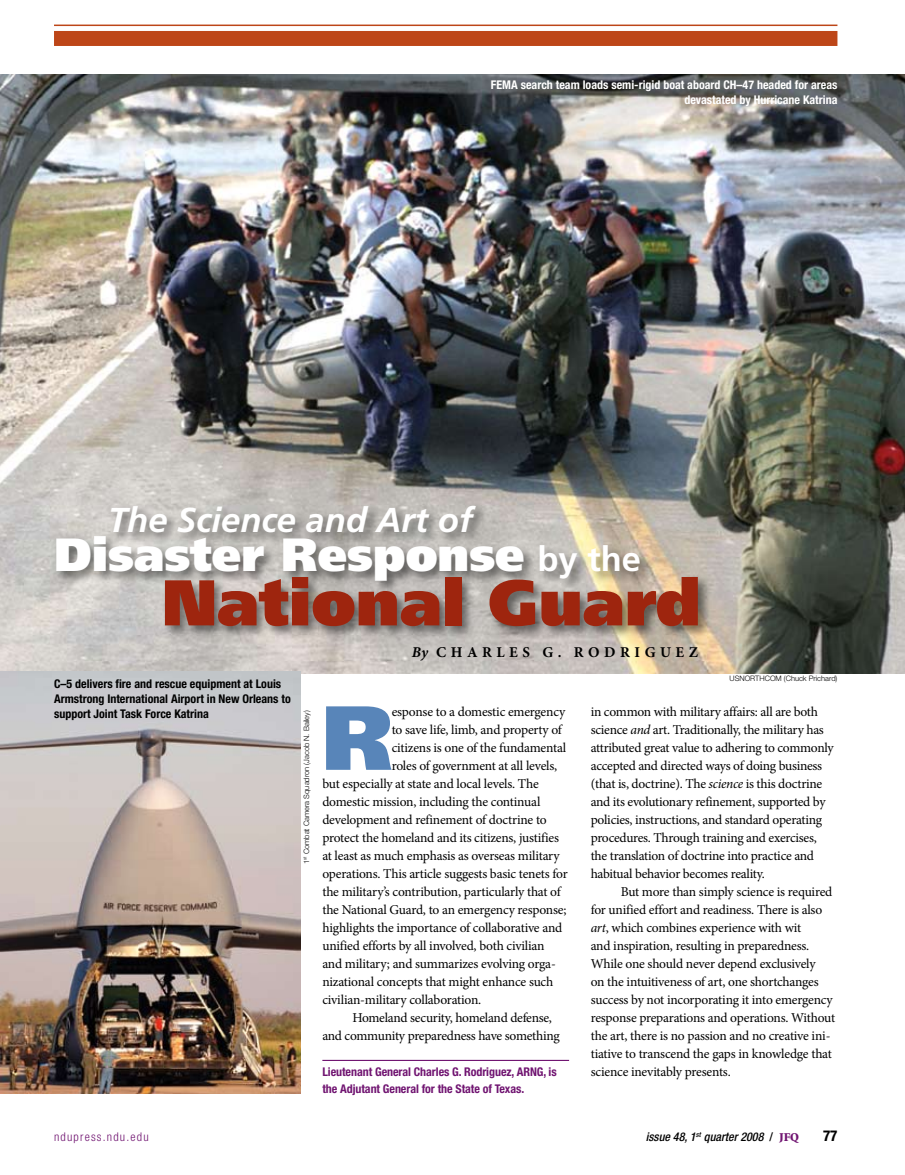
<style>
.page{position:relative;width:905px;height:1175px;background:#fff}
.page>*{position:absolute;margin:0;border:0;box-sizing:border-box;transform-origin:0 0}
.t1{font:900 90.9px "Frutiger LT Std";color:#5885b9}
.t2{font:900 64.5px "Frutiger LT Std";color:#9e250e}
.t3{font:900 46.5px "Frutiger LT Std";color:#fff}
.t4{font:italic 700 34.5px "Frutiger LT Std";color:#fff}
.t5{font:700 15px "Minion Pro";letter-spacing:.3em;color:#000}
.t6{font:700 condensed 15px "Helvetica Neue LT Std";color:#000}
.t7{font:13.5px/18px "Minion Pro";letter-spacing:-.02em;color:#000}
.t8{font:700 condensed 12px/15px "Helvetica Neue LT Std";color:#000}
.t9{font:700 condensed 12px/15px "Helvetica Neue LT Std";color:#fff;text-align:right}
.t10{font:700 condensed 12px/16.5px "Helvetica Neue LT Std";letter-spacing:-.005em;color:#701471}
.t11{font:italic 500 condensed 12px "Helvetica Neue LT Std";color:#000}
.t12{font:300 condensed 12px "Helvetica Neue LT Std";letter-spacing:.1em;color:#701471}
.t13{font:300 7.5px "Helvetica Neue LT Std";color:#000}
.s1{font-weight:700;font-size:34.5px}
.s2{font-style:italic}
.s3{font-style:normal}
.s4{font-family:"Minion Std";font-weight:900;font-style:normal;font-stretch:normal;color:#701471}
</style>
<div class="page">
<div style="left:54px;top:31px;width:783px;height:15px;background:#bd4618"></div>
<hr style="left:54px;top:25px;width:783px;height:1px;background:#bd4618">
<img style="left:0;top:74px;width:904px;height:599px">
<div style="left:52px;top:502px;width:661px;height:139px;background:#000;opacity:.5"></div>
<hr style="left:322px;top:1059px;width:247px;height:2px;background:#701471">
<img style="left:0;top:671px;width:301px;height:423px">
<p class="t9" style="left:491px;top:77px;width:348px">FEMA search team loads semi-rigid boat aboard CH–47 headed for areas devastated by Hurricane Katrina</p>
<h3 class="t4" style="left:108px;top:500px;width:366px">The Science and Art of</h3>
<h3 class="t3" style="left:54px;top:526px;width:588px">Disaster Response <span class="s1">by the</span></h3>
<h2 class="t2" style="left:162px;top:563px;width:540px">National Guard</h2>
<p class="t5" style="left:412px;top:642px;width:287px"><span class="s2">By</span> CHAR LES G. RODR IGUEZ</p>
<p class="t8" style="left:54px;top:676px;width:238px">C–5 delivers fire and rescue equipment at Louis<br>Armstrong International Airport in New Orleans to support Joint Task Force Katrina</p>
<p class="t13" style="left:302px;top:864px;width:155px;rotate:-90deg">1<sup>st</sup> Combat Camera Squadron (Jacob N. Bailey)</p>
<h1 class="t1" style="left:322px;top:682px;width:72px">R</h1>
<p class="t7" style="left:392px;top:702px;width:175px">esponse to a domestic emergency</p>
<p class="t7" style="left:392px;top:720px;width:172px">to save life, limb, and property of</p>
<p class="t7" style="left:392px;top:738px;width:176px">citizens is one of the fundamental</p>
<p class="t7" style="left:392px;top:756px;width:167px">roles of government at all levels,</p>
<p class="t7" style="left:322px;top:774px;width:218px">but especially at state and local levels. The</p>
<p class="t7" style="left:322px;top:792px;width:219px">domestic mission, including the continual</p>
<p class="t7" style="left:322px;top:810px;width:226px">development and refinement of doctrine to</p>
<p class="t7" style="left:322px;top:828px;width:238px">protect the homeland and its citizens, justifies</p>
<p class="t7" style="left:322px;top:846px;width:239px">at least as much emphasis as overseas military</p>
<p class="t7" style="left:322px;top:864px;width:247px">operations. This article suggests basic tenets for</p>
<p class="t7" style="left:322px;top:882px;width:240px">the military’s contribution, particularly that of</p>
<p class="t7" style="left:322px;top:900px;width:246px">the National Guard, to an emergency response;</p>
<p class="t7" style="left:322px;top:918px;width:241px">highlights the importance of collaborative and</p>
<p class="t7" style="left:322px;top:936px;width:224px">unified efforts by all involved, both civilian</p>
<p class="t7" style="left:322px;top:954px;width:235px">and military; and summarizes evolving orga-</p>
<p class="t7" style="left:322px;top:972px;width:232px">nizational concepts that might enhance such</p>
<p class="t7" style="left:322px;top:990px;width:160px">civilian-military collaboration.</p>
<p class="t7" style="left:352px;top:1008px;width:201px">Homeland security, homeland defense,</p>
<p class="t7" style="left:322px;top:1026px;width:239px">and community preparedness have something</p>
<p class="t10" style="left:322px;top:1063px;width:236px">Lieutenant General Charles G. Rodriguez, ARNG, is the Adjutant General for the State of Texas.</p>
<p class="t13" style="left:729px;top:674px;width:109px">USNORTHCOM (Chuck Prichard)</p>
<p class="t7" style="left:590px;top:702px;width:244px">in common with military affairs: all are both science <span class="s2">and</span> art. Traditionally, the military has attributed great value to adhering to commonly accepted and directed ways of doing business (that is, doctrine). The <span class="s2">science</span> is this doctrine and its evolutionary refinement, supported by policies, instructions, and standard operating procedures. Through training and exercises, the translation of doctrine into practice and habitual behavior becomes reality.</p>
<p class="t7" style="left:590px;top:882px;width:246px;text-indent:30px">But more than simply science is required for unified effort and readiness. There is also <span class="s2">art</span>, which combines experience with wit<br>and inspiration, resulting in preparedness.<br>While one should never depend exclusively<br>on the intuitiveness of art, one shortchanges success by not incorporating it into emergency response preparations and operations. Without the art, there is no passion and no creative ini&shy;tiative to transcend the gaps in knowledge that science inevitably presents.</p>
<p class="t12" style="left:54px;top:1129px;width:96px">ndupress.ndu.edu</p>
<p class="t11" style="left:645px;top:1129px;width:155px">issue 48, 1<sup>st</sup> quarter 2008 <span class="s3">/</span> <span class="s4">JFQ</span></p>
<p class="t6" style="left:823px;top:1126px;width:16px">77</p>
</div>
